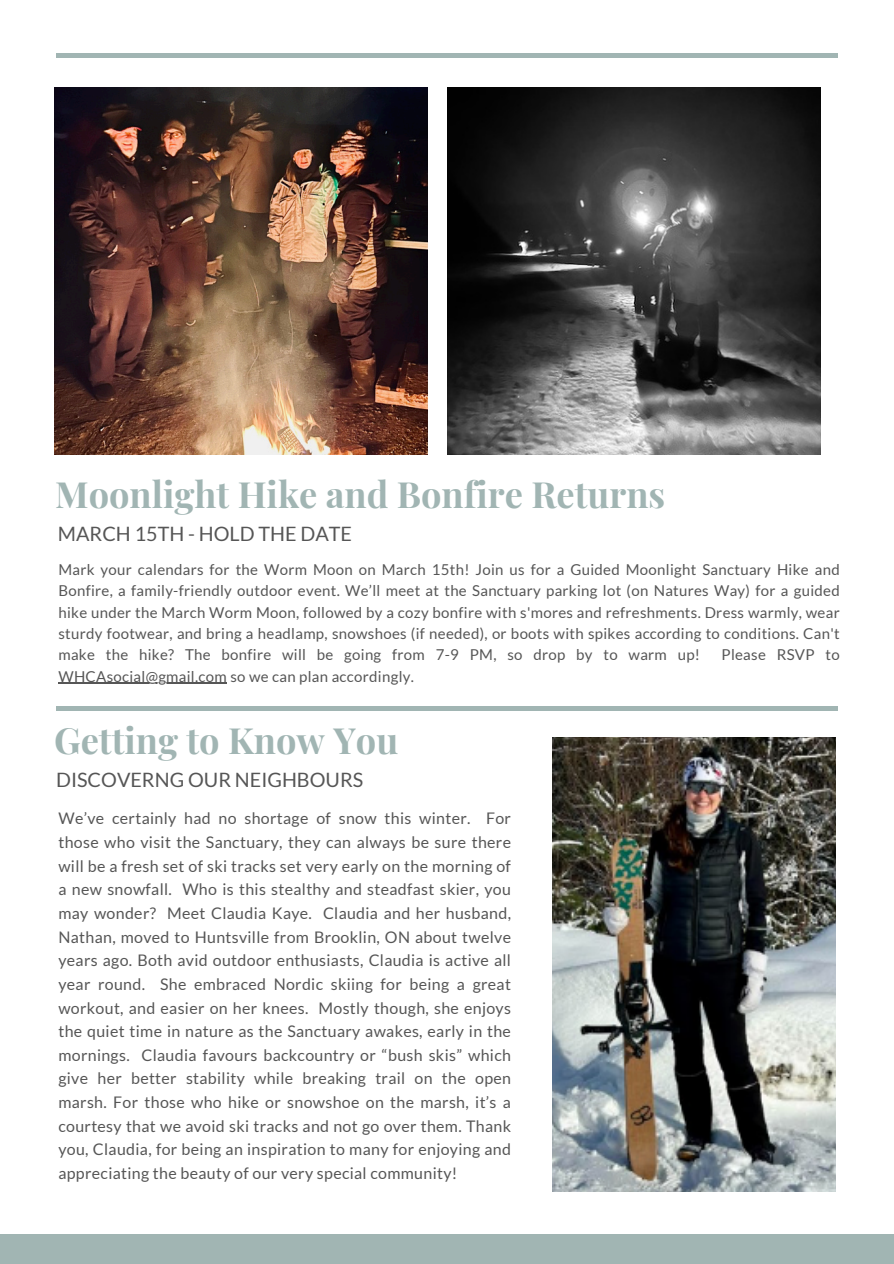
<style>
.page{position:relative;width:894px;height:1264px;background:#fff}
.page>*{position:absolute;margin:0;border:0;box-sizing:border-box;transform-origin:0 0}
.t1{font:700 36.15px "Playfair Display";color:#a1b5b3}
.t2{font:19.8px "Lato";color:#565656}
.t3{font:15.9px/23.7px "Lato";letter-spacing:.02em;color:#565656;text-align:justify}
.t4{font:15px/21.3px "Lato";letter-spacing:.02em;color:#565656;text-align:justify}
</style>
<div class="page">
<div style="left:0;top:1234px;width:893px;height:29px;background:#a1b5b3"></div>
<hr style="left:56px;top:53px;width:781px;height:4px;background:#a1b5b3">
<img style="left:447px;top:87px;width:373px;height:367px">
<img style="left:54px;top:87px;width:374px;height:367px">
<div style="left:56px;top:706px;width:781px;height:5px;background:#a1b5b3"></div>
<img style="left:552px;top:737px;width:283px;height:454px">
<hr style="left:58px;top:683px;width:169px;height:1px;background:#565656">
<p class="t1" style="left:55px;top:468px;width:611px">Moonlight Hike and Bonfire Returns</p>
<p class="t2" style="left:58px;top:521px;width:295px">MARCH 15TH - HOLD THE DATE</p>
<p class="t4" style="left:58px;top:558px;width:782px">Mark your calendars for the Worm Moon on March 15th! Join us for a Guided Moonlight Sanctuary Hike and Bonfire, a family-friendly outdoor event. We’ll meet at the Sanctuary parking lot (on Natures Way) for a guided hike under the March Worm Moon, followed by a cozy bonfire with s'mores and refreshments. Dress warmly, wear sturdy footwear, and bring a headlamp, snowshoes (if needed), or boots with spikes according to conditions. Can't make the hike? The bonfire will be going from 7-9 PM, so drop by to warm up!</p>
<p class="t4" style="left:721px;top:644px;width:120px">Please RSVP to</p>
<h1 class="t4" style="left:58px;top:665px;width:357px">WHCAsocial@gmail.com so we can plan accordingly.</h1>
<p class="t1" style="left:54px;top:715px;width:345px">Getting to Know You</p>
<p class="t2" style="left:56px;top:767px;width:308px">DISCOVERNG OUR NEIGHBOURS</p>
<h2 class="t3" style="left:58px;top:806px;width:454px">We’ve certainly had no shortage of snow this winter. For those who visit the Sanctuary, they can always be sure there will be a fresh set of ski tracks set very early on the morning of a new snowfall. Who is this stealthy and steadfast skier, you may wonder? Meet Claudia Kaye. Claudia and her husband, Nathan, moved to Huntsville from Brooklin, ON about twelve years ago. Both avid outdoor enthusiasts, Claudia is active all year round. She embraced Nordic skiing for being a great workout, and easier on her knees. Mostly though, she enjoys the quiet time in nature as the Sanctuary awakes, early in the mornings. Claudia favours backcountry or “bush skis” which give her better stability while breaking trail on the open marsh. For those who hike or snowshoe on the marsh, it’s a courtesy that we avoid ski tracks and not go over them. Thank you, Claudia, for being an inspiration to many for enjoying and appreciating the beauty of our very special community!</h2>
</div>
